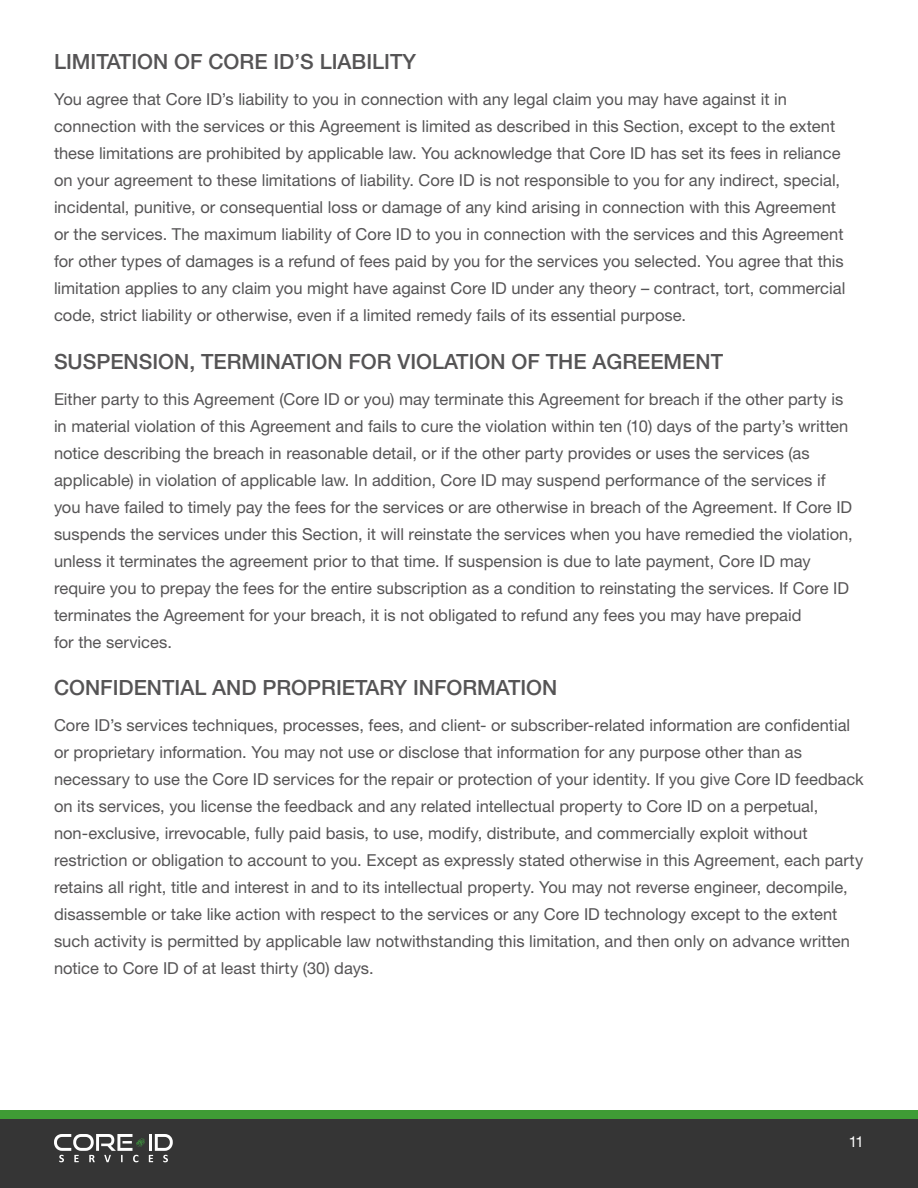
<style>
.page{position:relative;width:918px;height:1188px;background:#fff}
.page>*{position:absolute;margin:0;border:0;box-sizing:border-box;transform-origin:0 0}
.t1{font:500 21px "Helvetica Neue LT Std";color:#555455}
.t2{font:16.5px/27px "Helvetica Neue LT Std";color:#555455}
.t3{font:15px "Helvetica Neue LT Std";color:#fff}
</style>
<div class="page">
<div style="left:0;top:1119px;width:918px;height:69px;background:#353535"></div>
<div style="left:0;top:1111px;width:918px;height:8px;background:#3f9c35"></div>
<svg style="left:54px;top:1134px;width:119px;height:28px"></svg>
<p class="t1" style="left:54px;top:49px;width:364px">LIMITATION OF CORE ID’S LIABILITY</p>
<p class="t2" style="left:54px;top:85px;width:793px">You agree that Core ID’s liability to you in connection with any legal claim you may have against it in connection with the services or this Agreement is limited as described in this Section, except to the extent these limitations are prohibited by applicable law. You acknowledge that Core ID has set its fees in reliance on your agreement to these limitations of liability. Core ID is not responsible to you for any indirect, special, incidental, punitive, or consequential loss or damage of any kind arising in connection with this Agreement or the services. The maximum liability of Core ID to you in connection with the services and this Agreement for other types of damages is a refund of fees paid by you for the services you selected. You agree that this limitation applies to any claim you might have against Core ID under any theory – contract, tort, commercial code, strict liability or otherwise, even if a limited remedy fails of its essential purpose.</p>
<p class="t1" style="left:54px;top:349px;width:671px">SUSPENSION, TERMINATION FOR VIOLATION OF THE AGREEMENT</p>
<p class="t2" style="left:54px;top:385px;width:800px">Either party to this Agreement (Core ID or you) may terminate this Agreement for breach if the other party is in material violation of this Agreement and fails to cure the violation within ten (10) days of the party’s written notice describing the breach in reasonable detail, or if the other party provides or uses the services (as applicable) in violation of applicable law. In addition, Core ID may suspend performance of the services if you have failed to timely pay the fees for the services or are otherwise in breach of the Agreement. If Core ID suspends the services under this Section, it will reinstate the services when you have remedied the violation, unless it terminates the agreement prior to that time. If suspension is due to late payment, Core ID may require you to prepay the fees for the entire subscription as a condition to reinstating the services. If Core ID terminates the Agreement for your breach, it is not obligated to refund any fees you may have prepaid<br>for the services.</p>
<p class="t1" style="left:54px;top:675px;width:505px">CONFIDENTIAL AND PROPRIETARY INFORMATION</p>
<p class="t2" style="left:54px;top:712px;width:811px">Core ID’s services techniques, processes, fees, and client- or subscriber-related information are confidential or proprietary information. You may not use or disclose that information for any purpose other than as necessary to use the Core ID services for the repair or protection of your identity. If you give Core ID feedback on its services, you license the feedback and any related intellectual property to Core ID on a perpetual, non-exclusive, irrevocable, fully paid basis, to use, modify, distribute, and commercially exploit without restriction or obligation to account to you. Except as expressly stated otherwise in this Agreement, each party retains all right, title and interest in and to its intellectual property. You may not reverse engineer, decompile, disassemble or take like action with respect to the services or any Core ID technology except to the extent such activity is permitted by applicable law notwithstanding this limitation, and then only on advance written notice to Core ID of at least thirty (30) days.</p>
<p class="t3" style="left:849px;top:1133px;width:17px">11</p>
</div>
